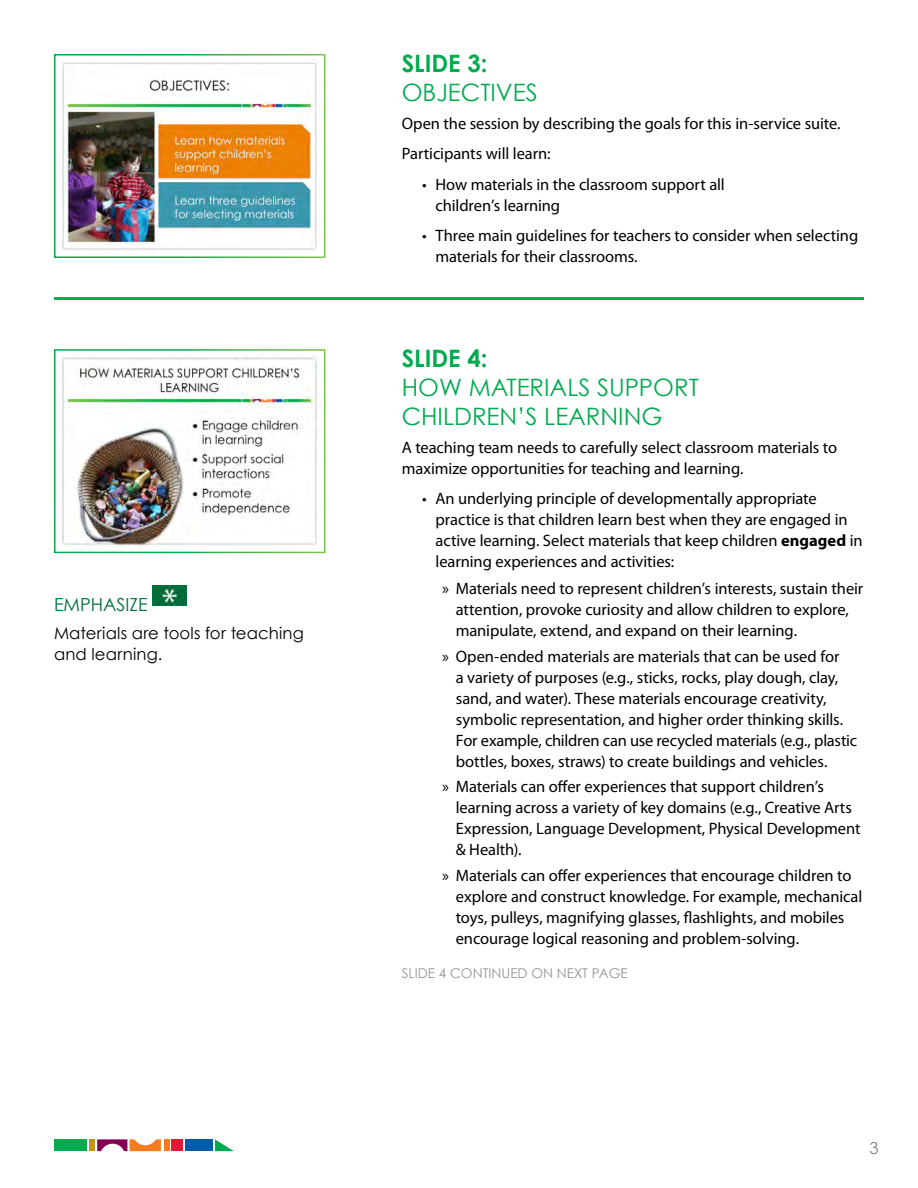
<style>
.page{position:relative;width:918px;height:1188px;background:#fff}
.page>*{position:absolute;margin:0;border:0;box-sizing:border-box;transform-origin:0 0}
.t1{font:24px/28.8px "Century Gothic";color:#00aa4f}
.Emphasize_header{font:18px "Century Gothic";color:#006d3a}
.body{font:16.5px/21px "Myriad Pro";letter-spacing:-.005em;color:#000}
.body-2{font:16.5px/21px "Century Gothic";letter-spacing:.01em;color:#000}
.t2{font:16.5px "Century Gothic";color:#808285}
.body-3{font:13.5px "Century Gothic";color:#939598}
.s1{font-weight:700}
</style>
<div class="page">
<div style="left:54px;top:1139px;width:33px;height:12px;background:#00aa4f"></div>
<svg style="left:97px;top:1139px;width:64px;height:12px"></svg>
<div style="left:164px;top:1139px;width:6px;height:12px;background:#f47b20"></div>
<div style="left:185px;top:1139px;width:27px;height:12px;background:#005daa"></div>
<svg style="left:215px;top:1139px;width:19px;height:12px"></svg>
<div style="left:172px;top:1139px;width:11px;height:12px;background:#e31837"></div>
<div style="left:89px;top:1139px;width:6px;height:12px;background:#c4960c"></div>
<img style="left:62px;top:357px;width:255px;height:189px">
<div style="left:54px;top:349px;width:272px;height:204px;border:2px solid #fff"></div>
<img style="left:153px;top:585px;width:33px;height:20px">
<hr style="left:54px;top:297px;width:810px;height:3px;background:#00af4e">
<img style="left:62px;top:62px;width:255px;height:189px">
<div style="left:54px;top:54px;width:272px;height:204px;border:2px solid #fff"></div>
<p class="Emphasize_header" style="left:54px;top:594px;width:95px">EMPHASIZE</p>
<p class="body-2" style="left:54px;top:622px;width:251px">Materials are tools for teaching and learning.</p>
<h2 class="t1" style="left:402px;top:49px;width:137px"><span class="s1">SLIDE 3:<br></span>OBJECTIVES</h2>
<p class="body" style="left:402px;top:112px;width:440px">Open the session by describing the goals for this in-service suite.</p>
<p class="body" style="left:402px;top:143px;width:150px">Participants will learn:</p>
<p class="body" style="left:436px;top:173px;width:291px;text-indent:-14px">• How materials in the classroom support all children’s learning</p>
<p class="body" style="left:436px;top:225px;width:424px;text-indent:-14px">• Three main guidelines for teachers to consider when selecting materials for their classrooms.</p>
<h2 class="t1" style="left:402px;top:344px;width:299px"><span class="s1">SLIDE 4:<br></span>HOW MATERIALS SUPPORT<br>CHILDREN’S LEARNING</h2>
<p class="body" style="left:402px;top:436px;width:437px">A teaching team needs to carefully select classroom materials to maximize opportunities for teaching and learning.</p>
<p class="body" style="left:436px;top:488px;width:429px;text-indent:-14px">• An underlying principle of developmentally appropriate practice is that children learn best when they are engaged in active learning. Select materials that keep children <span class="s1">engaged</span> in learning experiences and activities:</p>
<p class="body" style="left:456px;top:578px;width:409px;text-indent:-13px">» Materials need to represent children’s interests, sustain their attention, provoke curiosity and allow children to explore, manipulate, extend, and expand on their learning.</p>
<p class="body" style="left:456px;top:645px;width:403px;text-indent:-13px">» Open-ended materials are materials that can be used for<br>a variety of purposes (e.g., sticks, rocks, play dough, clay, sand, and water). These materials encourage creativity, symbolic representation, and higher order thinking skills.<br>For example, children can use recycled materials (e.g., plastic bottles, boxes, straws) to create buildings and vehicles.</p>
<p class="body" style="left:456px;top:776px;width:406px;text-indent:-13px">» Materials can offer experiences that support children’s learning across a variety of key domains (e.g., Creative Arts Expression, Language Development, Physical Development &amp; Health).</p>
<p class="body" style="left:456px;top:864px;width:408px;text-indent:-13px">» Materials can offer experiences that encourage children to explore and construct knowledge. For example, mechanical toys, pulleys, magnifying glasses, flashlights, and mobiles encourage logical reasoning and problem-solving.</p>
<p class="body-3" style="left:402px;top:965px;width:227px">SLIDE 4 CONTINUED ON NEXT PAGE</p>
<p class="t2" style="left:870px;top:1138px;width:11px">3</p>
</div>
